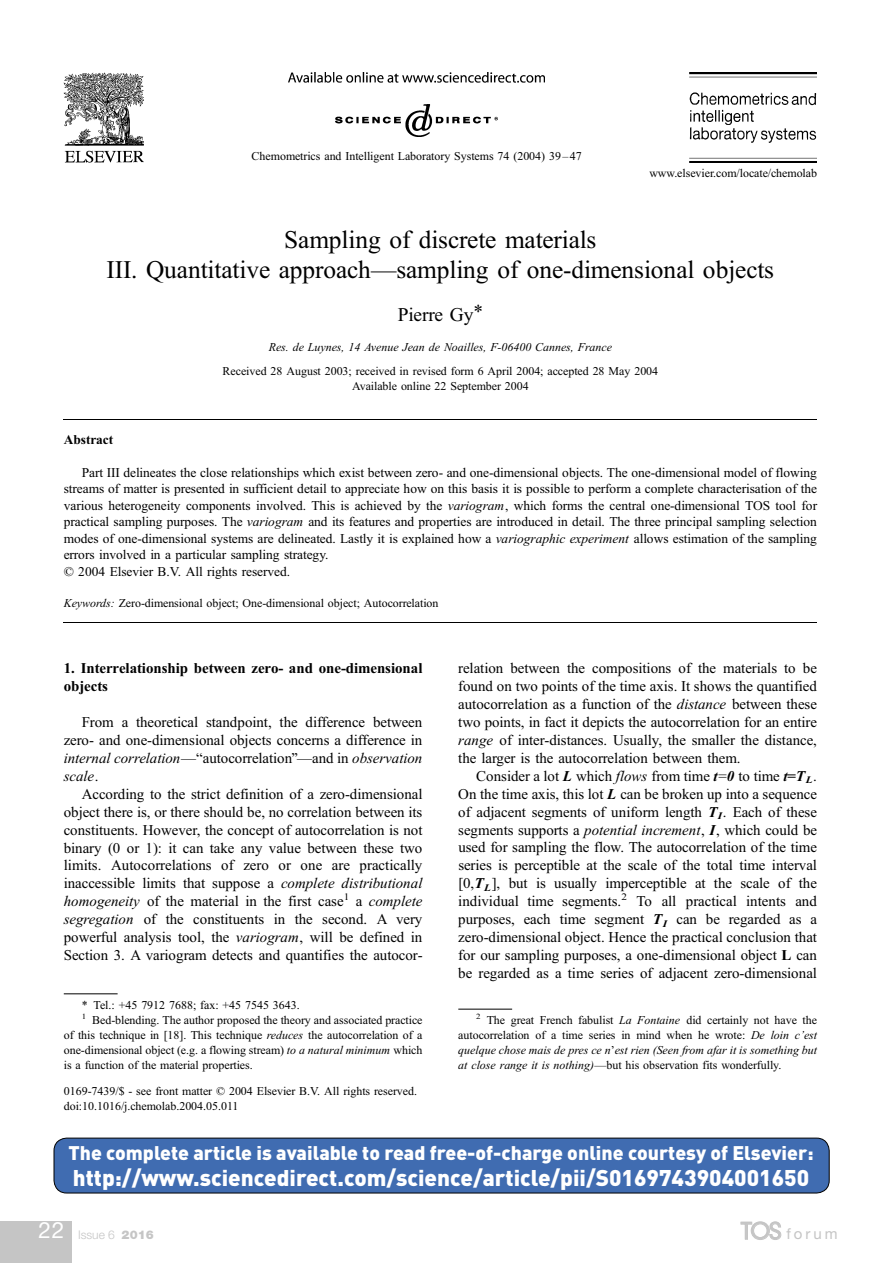
<style>
.page{position:relative;width:893px;height:1263px;background:#fff}
.page>*{position:absolute;margin:0;border:0;box-sizing:border-box;transform-origin:0 0}
.t1{font:25.35px/29.8px "Adv TT5843 c 571";color:#000;text-align:center}
.t2{font:900 22.5px "DINOT";color:#fff}
.t3{font:900 19.5px "DINOT";color:#fff}
.t4{font:19.5px "Adv TT5843 c 571";color:#000}
.t5{font:15px/18px "Adv TT5843 c 571";color:#000;text-align:justify}
.t6{font:15px/18px "Adv T Tf 90 d 833 a.I";color:#000}
.t7{font:15px/18px "Adv TT2 cba 4 af 3.B";color:#000}
.t8{font:15px "Helvetica Neue LT Std";letter-spacing:.2em;color:#c5c5c5}
.t9{font:13.5px/16.5px "Adv TT5843 c 571";color:#000}
.t10{font:13.5px "Adv TT2 cba 4 af 3.B";color:#000}
.t11{font:12px/15px "Adv TT5843 c 571";color:#000;text-align:center}
.t12{font:12px "Adv T Tf 90 d 833 a.I";color:#000}
.t13{font:300 12px "Helvetica Neue";color:#c5c5c5}
.s1{font-family:"Adv T Tf 90 d 833 a.I"}
.s2{font-family:"Adv T Ta 420 abf 6"}
.s3{font-family:"Adv TT5843 c 571"}
.s4{font-family:"Adv TT1143 c 7 e 7"}
.s5{font-family:"Adv TT212 dd 343.BI"}
.s6{font-family:"Adv TT2 cba 4 af 3.B"}
.s7{font-family:"Helvetica Neue LT Std";font-weight:400;font-size:22.5px;color:#fff}
.s8{font-family:"Helvetica Neue LT Std";font-weight:900}
.s9{font-family:"DIN Neuzeit Grotesk Std";font-weight:300;font-size:22.5px}
</style>
<div class="page">
<hr style="left:64px;top:420px;width:753px;height:1px;background:#000">
<hr style="left:64px;top:622px;width:753px;height:1px;background:#000">
<hr style="left:64px;top:993px;width:54px;height:1px;background:#000">
<hr style="left:458px;top:1009px;width:54px;height:1px;background:#000">
<img style="left:64px;top:73px;width:80px;height:89px">
<img style="left:689px;top:73px;width:127px;height:89px">
<img style="left:289px;top:73px;width:255px;height:64px">
<div style="left:54px;top:1138px;width:775px;height:55px;background:#406cb1;border-radius:13px"></div>
<div style="left:54px;top:1138px;width:776px;height:55px;border:1px solid #000;border-radius:13px"></div>
<div style="left:0;top:1221px;width:71px;height:42px;background:#c5c5c5"></div>
<svg style="left:740px;top:1221px;width:42px;height:19px"></svg>
<p class="t11" style="left:252px;top:149px;width:332px">Chemometrics and Intelligent Laboratory Systems 74 (2004) 39 – 47</p>
<p class="t11" style="left:649px;top:166px;width:169px">www.elsevier.com/locate/chemolab</p>
<h1 class="t1" style="left:107px;top:227px;width:669px">Sampling of discrete materials<br>III. Quantitative approach—sampling of one-dimensional objects</h1>
<h3 class="t4" style="left:398px;top:307px;width:87px">Pierre Gy*</h3>
<p class="t12" style="left:269px;top:343px;width:345px">Res. de Luynes, 14 Avenue Jean de Noailles, F-06400 Cannes, France</p>
<p class="t11" style="left:223px;top:364px;width:437px">Received 28 August 2003; received in revised form 6 April 2004; accepted 28 May 2004<br>Available online 22 September 2004</p>
<p class="t10" style="left:64px;top:435px;width:51px">Abstract</p>
<p class="t9" style="left:64px;top:465px;width:755px;text-indent:18px">Part III delineates the close relationships which exist between zero- and one-dimensional objects. The one-dimensional model of flowing streams of matter is presented in sufficient detail to appreciate how on this basis it is possible to perform a complete characterisation of the various heterogeneity components involved. This is achieved by the <span class="s1">variogram</span>, which forms the central one-dimensional TOS tool for practical sampling purposes. The <span class="s1">variogram</span> and its features and properties are introduced in detail. The three principal sampling selection modes of one-dimensional systems are delineated. Lastly it is explained how a <span class="s1">variographic experiment</span> allows estimation of the sampling errors involved in a particular sampling strategy.<br><span class="s2">D</span> 2004 Elsevier B.V. All rights reserved.</p>
<p class="t11" style="left:64px;top:596px;width:376px"><span class="s1">Keywords:</span> Zero-dimensional object; One-dimensional object; Autocorrelation</p>
<p class="t7" style="left:64px;top:660px;width:360px">1. Interrelationship between zero- and one-dimensional objects</p>
<p class="t5" style="left:64px;top:714px;width:360px;text-align:right">From a theoretical standpoint, the difference between zero- and one-dimensional objects concerns a difference in</p>
<p class="t6" style="left:64px;top:750px;width:360px">internal correlation<span class="s3">—</span><span class="s4">b</span><span class="s3">autocorrelation</span><span class="s4">Q</span><span class="s3">—and in</span> observation scale<span class="s3">.</span></p>
<p class="t5" style="left:64px;top:786px;width:360px;text-indent:18px">According to the strict definition of a zero-dimensional object there is, or there should be, no correlation between its constituents. However, the concept of autocorrelation is not binary (0 or 1): it can take any value between these two limits. Autocorrelations of zero or one are practically inaccessible limits that suppose a <span class="s1">complete distributional homogeneity</span> of the material in the first case<sup>1</sup> a <span class="s1">complete segregation</span> of the constituents in the second. A very powerful analysis tool, the <span class="s1">variogram</span>, will be defined in Section 3. A variogram detects and quantifies the autocor-</p>
<p class="t11" style="left:82px;top:998px;width:220px">* Tel.: +45 7912 7688; fax: +45 7545 3643.</p>
<p class="t11" style="left:64px;top:1013px;width:360px;text-align:justify;text-indent:18px"><sup>1</sup> Bed-blending. The author proposed the theory and associated practice of this technique in [18]. This technique <span class="s1">reduces</span> the autocorrelation of a one-dimensional object (e.g. a flowing stream) <span class="s1">to a natural minimum</span> which is a function of the material properties.</p>
<p class="t11" style="left:64px;top:1084px;width:355px;text-align:left">0169-7439/$ - see front matter <span class="s2">D</span> 2004 Elsevier B.V. All rights reserved. doi:10.1016/j.chemolab.2004.05.011</p>
<p class="t5" style="left:458px;top:660px;width:360px">relation between the compositions of the materials to be found on two points of the time axis. It shows the quantified autocorrelation as a function of the <span class="s1">distance</span> between these two points, in fact it depicts the autocorrelation for an entire <span class="s1">range</span> of inter-distances. Usually, the smaller the distance, the larger is the autocorrelation between them.</p>
<p class="t5" style="left:458px;top:768px;width:360px;text-indent:18px">Consider a lot <span class="s5">L</span> which <span class="s1">flows</span> from time <span class="s5">t</span>=<span class="s5">0</span> to time <span class="s5">t=T</span><sub>L</sub>.<br>On the time axis, this lot <span class="s5">L</span> can be broken up into a sequence of adjacent segments of uniform length <span class="s5">T</span><sub>I</sub>. Each of these segments supports a <span class="s1">potential increment</span>, <span class="s5">I</span>, which could be used for sampling the flow. The autocorrelation of the time series is perceptible at the scale of the total time interval [0,<span class="s5">T</span><sub>L</sub>], but is usually imperceptible at the scale of the individual time segments.<sup>2</sup> To all practical intents and purposes, each time segment <span class="s5">T</span><sub>I</sub> can be regarded as a zero-dimensional object. Hence the practical conclusion that for our sampling purposes, a one-dimensional object <span class="s6">L</span> can be regarded as a time series of adjacent zero-dimensional</p>
<p class="t11" style="left:458px;top:1013px;width:360px;text-align:right"><sup>2</sup> The great French fabulist <span class="s1">La Fontaine</span> did certainly not have the autocorrelation of a time series in mind when he wrote: <span class="s1">De loin c’est</span></p>
<p class="t12" style="left:458px;top:1045px;width:360px">quelque chose mais de pres ce n<span class="s4">T</span>est rien (Seen from afar it is something but</p>
<p class="t11" style="left:458px;top:1058px;width:324px"><span class="s1">at close range it is nothing)</span>—but his observation fits wonderfully.</p>
<h3 class="t3" style="left:68px;top:1139px;width:747px">The complete article is available to read free-of-charge online courtesy of Elsevier:</h3>
<h2 class="t2" style="left:73px;top:1163px;width:738px">http://www.sciencedirect.com/science/article/pii/S0169743904001650</h2>
<p class="t13" style="left:39px;top:1228px;width:117px"><span class="s7">22</span> Issue 6 <span class="s8">2016</span></p>
<p class="t8" style="left:741px;top:1225px;width:99px"><span class="s9">TOS</span> forum</p>
</div>
